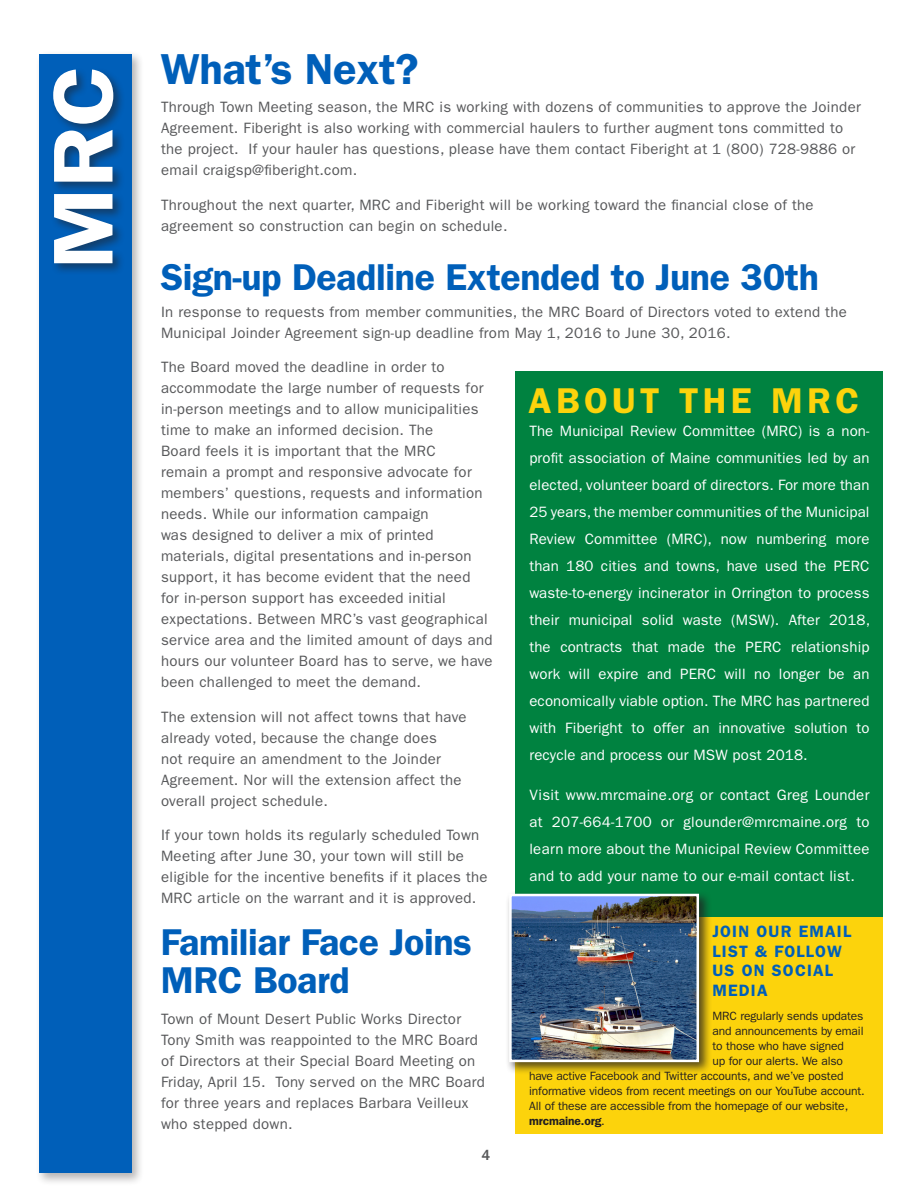
<style>
.page{position:relative;width:918px;height:1188px;background:#fff}
.page>*{position:absolute;margin:0;border:0;box-sizing:border-box;transform-origin:0 0}
.headline{font:600 43.5px "ITC Franklin Gothic Std";letter-spacing:-.01em;color:#005fb9}
.headline-2{font:600 37.5px/37.5px "ITC Franklin Gothic Std";letter-spacing:-.01em;color:#005fb9}
.subhead_green{font:600 36px "ITC Franklin Gothic Std";letter-spacing:.12em;color:#fcd30c}
.subhead_green-2{font:600 16.5px/19.5px "ITC Franklin Gothic Std";letter-spacing:.07em;color:#005fb9}
.headline-3{font:15px/21px "ITC Franklin Gothic Std";letter-spacing:.02em;color:#57585a}
.headline-4{font:15px/27px "ITC Franklin Gothic Std";letter-spacing:.01em;color:#fff;text-align:justify}
.headline-5{font:500 15px "ITC Franklin Gothic Std";color:#57585a}
.text{font:12px "ITC Franklin Gothic Std";letter-spacing:-.01em;color:#231f20}
.text-2{font:600 12px "ITC Franklin Gothic Std";letter-spacing:-.01em;color:#231f20}
.s1{font-weight:400}
</style>
<div class="page">
<div style="left:516px;top:913px;width:367px;height:221px;background:#fcd30c"></div>
<div style="left:36px;top:51px;width:109px;height:1135px;background:#231f20;opacity:.33"></div>
<div style="left:39px;top:54px;width:93px;height:1119px;background:#005fb9"></div>
<div style="left:51px;top:67px;width:75px;height:209px;background:#231f20;opacity:.5"></div>
<svg style="left:53px;top:70px;width:60px;height:193px"></svg>
<div style="left:516px;top:371px;width:367px;height:546px;background:#008240"></div>
<div style="left:506px;top:890px;width:206px;height:185px;background:#231f20;opacity:.75"></div>
<img style="left:513px;top:898px;width:182px;height:160px">
<div style="left:509px;top:894px;width:190px;height:168px;border:3px solid #fff"></div>
<p class="headline" style="left:161px;top:43px;width:259px">What’s Next?</p>
<p class="headline-3" style="left:161px;top:97px;width:701px">Through Town Meeting season, the MRC is working with dozens of communities to approve the Joinder Agreement. Fiberight is also working with commercial haulers to further augment tons committed to the project. If your hauler has questions, please have them contact Fiberight at 1 (800) 728-9886 or email craigsp@fiberight.com.</p>
<p class="headline-3" style="left:161px;top:195px;width:654px">Throughout the next quarter, MRC and Fiberight will be working toward the financial close of the agreement so construction can begin on schedule.</p>
<p class="headline-2" style="left:161px;top:258px;width:660px">Sign-up Deadline Extended to June 30th</p>
<p class="headline-3" style="left:161px;top:301px;width:687px">In response to requests from member communities, the MRC Board of Directors voted to extend the<br>Municipal Joinder Agreement sign-up deadline from May 1, 2016 to June 30, 2016.</p>
<p class="headline-3" style="left:161px;top:357px;width:333px">The Board moved the deadline in order to accommodate the large number of requests for in-person meetings and to allow municipalities time to make an informed decision. The<br>Board feels it is important that the MRC<br>remain a prompt and responsive advocate for members’ questions, requests and information needs. While our information campaign<br>was designed to deliver a mix of printed materials, digital presentations and in-person support, it has become evident that the need<br>for in-person support has exceeded initial expectations. Between MRC’s vast geographical service area and the limited amount of days and hours our volunteer Board has to serve, we have been challenged to meet the demand.</p>
<p class="headline-3" style="left:161px;top:706px;width:307px">The extension will not affect towns that have already voted, because the change does<br>not require an amendment to the Joinder Agreement. Nor will the extension affect the overall project schedule.</p>
<p class="headline-3" style="left:161px;top:825px;width:328px">If your town holds its regularly scheduled Town Meeting after June 30, your town will still be eligible for the incentive benefits if it places the MRC article on the warrant and it is approved.</p>
<p class="subhead_green" style="left:529px;top:379px;width:332px">ABOUT THE MRC</p>
<p class="headline-4" style="left:529px;top:417px;width:342px">The Municipal Review Committee (MRC) is a non&shy;profit association of Maine communities led by an elected, volunteer board of directors. For more than 25 years, the member communities of the Municipal Review Committee (MRC), now numbering more than 180 cities and towns, have used the PERC waste-to-energy incinerator in Orrington to process their municipal solid waste (MSW). After 2018, the contracts that made the PERC relationship work will expire and PERC will no longer be an economically viable option. The MRC has partnered with Fiberight to offer an innovative solution to recycle and process our MSW post 2018.</p>
<p class="headline-4" style="left:529px;top:782px;width:342px">Visit www.mrcmaine.org or contact Greg Lounder at 207-664-1700 or glounder@mrcmaine.org to learn more about the Municipal Review Committee and to add your name to our e-mail contact list.</p>
<p class="headline-2" style="left:161px;top:924px;width:313px">Familiar Face Joins<br>MRC Board</p>
<p class="headline-3" style="left:161px;top:1008px;width:325px">Town of Mount Desert Public Works Director Tony Smith was reappointed to the MRC Board of Directors at their Special Board Meeting on Friday, April 15. Tony served on the MRC Board for three years and replaces Barbara Veilleux who stepped down.</p>
<p class="headline-5" style="left:482px;top:1146px;width:10px">4</p>
<p class="subhead_green-2" style="left:713px;top:922px;width:140px">JOIN OUR EMAIL<br>LIST &amp; FOLLOW<br>US ON SOCIAL<br>MEDIA</p>
<p class="text" style="left:713px;top:1009px;width:152px">MRC regularly sends updates</p>
<p class="text" style="left:713px;top:1024px;width:153px">and announcements by email</p>
<p class="text" style="left:713px;top:1039px;width:133px">to those who have signed</p>
<p class="text" style="left:713px;top:1054px;width:132px">up for our alerts. We also</p>
<p class="text" style="left:529px;top:1069px;width:316px">have active Facebook and Twitter accounts, and we’ve posted</p>
<p class="text" style="left:529px;top:1084px;width:337px">informative videos from recent meetings on our YouTube account.</p>
<p class="text" style="left:529px;top:1099px;width:321px">All of these are accessible from the homepage of our website,</p>
<p class="text-2" style="left:529px;top:1114px;width:77px">mrcmaine.org<span class="s1">.</span></p>
</div>
